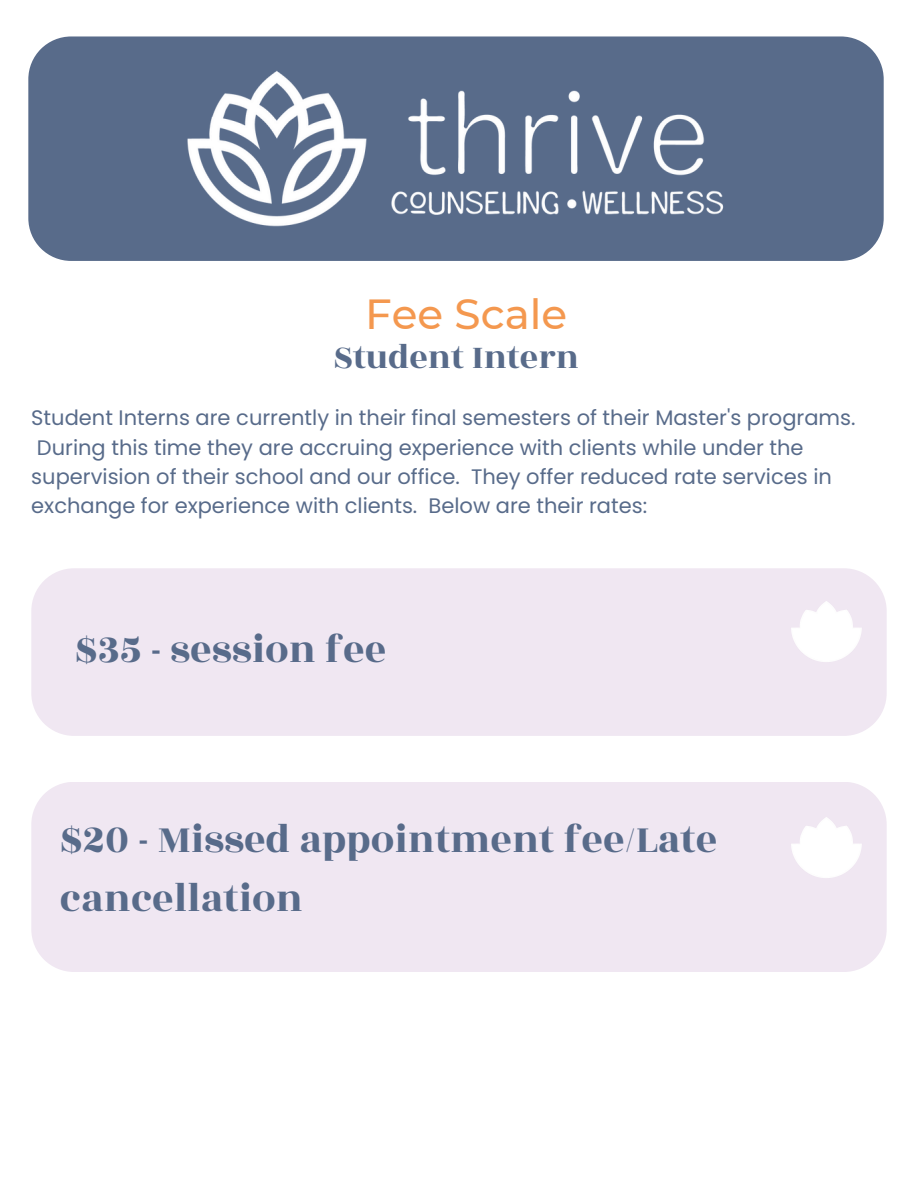
<style>
.page{position:relative;width:918px;height:1188px;background:#fff}
.page>*{position:absolute;margin:0;border:0;box-sizing:border-box;transform-origin:0 0}
.t1{font:42px/58.5px "Rozha One";color:#586b8a}
.t2{font:500 42px "Montserrat";color:#f4984f}
.t3{font:36px "Rozha One";color:#586b8a}
.t4{font:21px/29.2px "Poppins";color:#586b8a}
</style>
<div class="page">
<div style="left:31px;top:568px;width:856px;height:168px;background:#f0e7f2"></div>
<div style="left:31px;top:782px;width:856px;height:190px;background:#f0e7f2"></div>
<img style="left:786px;top:591px;width:80px;height:80px">
<div style="left:28px;top:36px;width:856px;height:225px;background:#586b8a"></div>
<img style="left:176px;top:69px;width:560px;height:159px">
<img style="left:786px;top:808px;width:80px;height:80px">
<p class="t2" style="left:365px;top:289px;width:203px">Fee Scale</p>
<p class="t3" style="left:333px;top:332px;width:248px">Student Intern</p>
<p class="t4" style="left:31px;top:403px;width:826px">Student Interns are currently in their final semesters of their Master's programs.<br>During this time they are accruing experience with clients while under the supervision of their school and our office. They offer reduced rate services in exchange for experience with clients. Below are their rates:</p>
<p class="t1" style="left:75px;top:620px;width:313px">$35 - session fee</p>
<p class="t1" style="left:60px;top:811px;width:659px">$20 - Missed appointment fee/Late cancellation</p>
</div>
